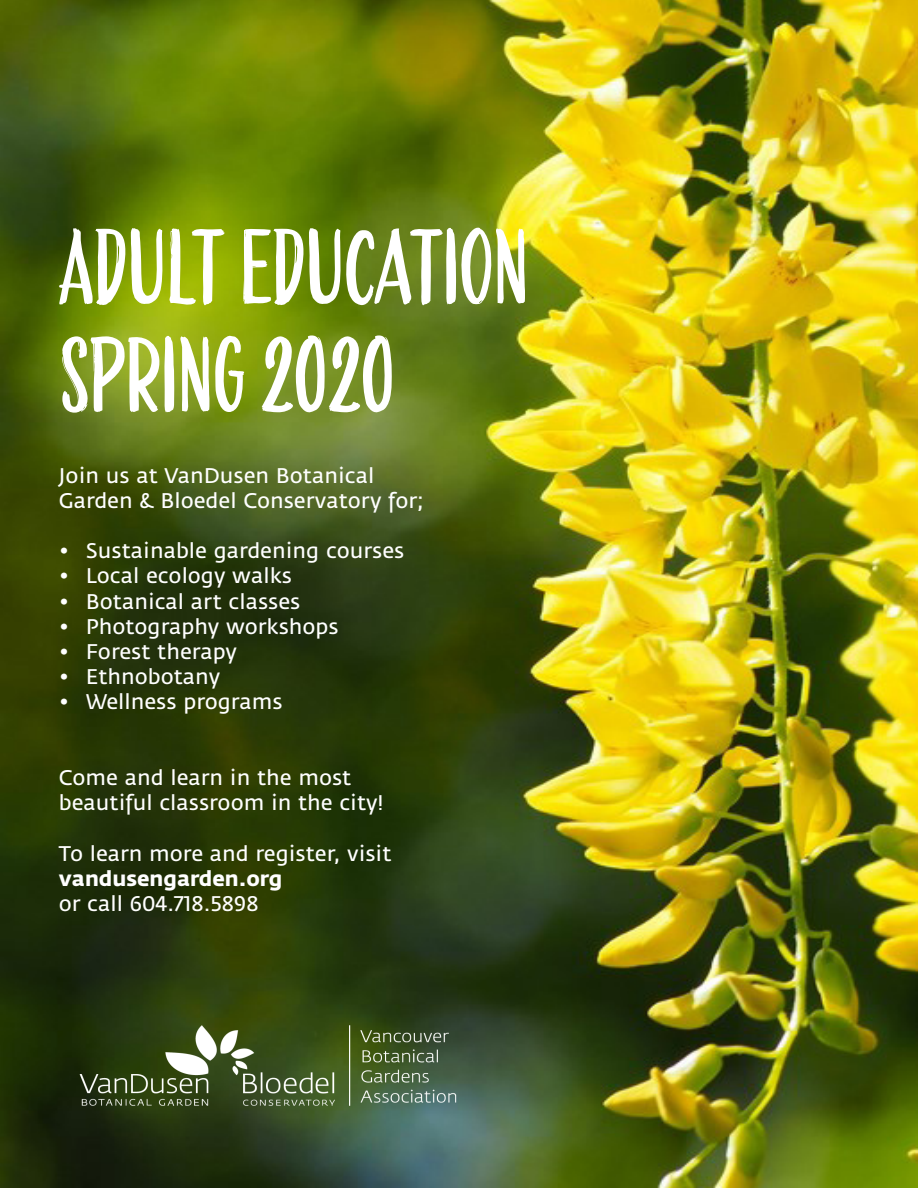
<style>
.page{position:relative;width:918px;height:1188px;background:#fff}
.page>*{position:absolute;margin:0;border:0;box-sizing:border-box;transform-origin:0 0}
.t1{font:90px "Green Thumb";color:#fff}
.t2{font:21px "Fedra Sans";color:#fff}
.t3{font:700 21px "Fedra Sans";color:#fff}
</style>
<div class="page">
<img style="left:0;top:0;width:918px;height:1188px">
<img style="left:59px;top:1008px;width:422px;height:119px">
<p class="t1" style="left:59px;top:197px;width:471px">ADULT EDUCATION</p>
<p class="t1" style="left:59px;top:305px;width:337px">SPRING 2020</p>
<p class="t2" style="left:59px;top:464px;width:317px">Join us at VanDusen Botanical</p>
<p class="t2" style="left:59px;top:489px;width:366px">Garden &amp; Bloedel Conservatory for;</p>
<p class="t2" style="left:59px;top:539px;width:347px">• Sustainable gardening courses</p>
<p class="t2" style="left:59px;top:564px;width:235px">• Local ecology walks</p>
<p class="t2" style="left:59px;top:590px;width:243px">• Botanical art classes</p>
<p class="t2" style="left:59px;top:615px;width:281px">• Photography workshops</p>
<p class="t2" style="left:59px;top:640px;width:180px">• Forest therapy</p>
<p class="t2" style="left:59px;top:665px;width:163px">• Ethnobotany</p>
<p class="t2" style="left:59px;top:690px;width:225px">• Wellness programs</p>
<p class="t2" style="left:59px;top:766px;width:294px">Come and learn in the most</p>
<p class="t2" style="left:59px;top:791px;width:326px">beautiful classroom in the city!</p>
<p class="t2" style="left:59px;top:842px;width:334px">To learn more and register, visit</p>
<p class="t3" style="left:59px;top:866px;width:225px">vandusengarden.org</p>
<p class="t2" style="left:59px;top:892px;width:201px">or call 604.718.5898</p>
</div>
